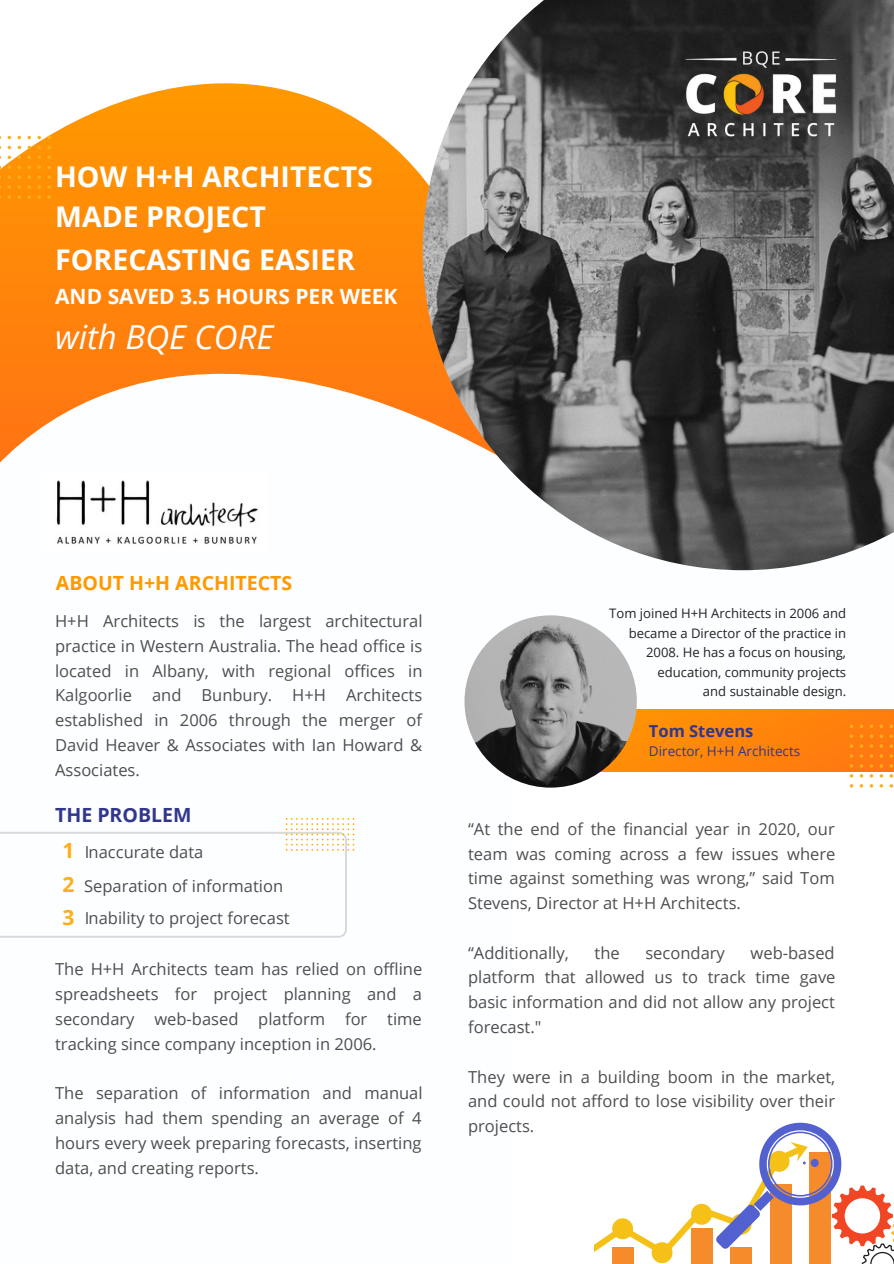
<style>
.page{position:relative;width:894px;height:1264px;background:#fff}
.page>*{position:absolute;margin:0;border:0;box-sizing:border-box;transform-origin:0 0}
.t1{font:italic 33px "Open Sans";color:#fcfeff}
.t2{font:700 28.5px/42.8px "Open Sans";color:#fcfeff}
.t3{font:700 21px "Open Sans";color:#fcfeff}
.t4{font:700 21px "Open Sans";color:#fcaf18}
.t5{font:700 19.5px "Open Sans";color:#f90}
.t6{font:700 19.5px "Open Sans";color:#32368d}
.t7{font:16.5px/24.8px "Open Sans";color:#222;text-align:justify}
.t8{font:700 16.5px "Open Sans";color:#32368d}
.t9{font:13.5px "Open Sans";color:#32368d}
.t10{font:13.05px "Open Sans";color:#222}
</style>
<div class="page">
<svg style="left:0;top:83px;width:422px;height:153px;fill:#ff9205"></svg>
<svg style="left:0;top:236px;width:422px;height:227px;fill:#ff860d"></svg>
<img style="left:422px;top:0;width:471px;height:570px">
<img style="left:681px;top:48px;width:158px;height:94px">
<img style="left:56px;top:480px;width:202px;height:64px">
<svg style="left:567px;top:709px;width:326px;height:217px;background:#fe840b"></svg>
<div style="left:514px;top:772px;width:379px;height:491px;background:#fff"></div>
<img style="left:464px;top:615px;width:172px;height:172px;border-radius:50%">
<svg style="left:27px;top:136px;width:4px;height:3px"></svg>
<svg style="left:37px;top:136px;width:4px;height:3px"></svg>
<svg style="left:47px;top:136px;width:4px;height:3px"></svg>
<svg style="left:27px;top:146px;width:4px;height:3px"></svg>
<svg style="left:37px;top:146px;width:4px;height:3px"></svg>
<svg style="left:47px;top:146px;width:4px;height:3px"></svg>
<svg style="left:27px;top:156px;width:4px;height:3px"></svg>
<svg style="left:37px;top:156px;width:4px;height:3px"></svg>
<svg style="left:47px;top:156px;width:4px;height:3px"></svg>
<svg style="left:8px;top:165px;width:3px;height:4px"></svg>
<svg style="left:18px;top:165px;width:3px;height:4px"></svg>
<svg style="left:27px;top:165px;width:4px;height:4px"></svg>
<svg style="left:37px;top:165px;width:4px;height:4px"></svg>
<svg style="left:47px;top:165px;width:4px;height:4px"></svg>
<svg style="left:8px;top:175px;width:3px;height:4px"></svg>
<svg style="left:18px;top:175px;width:3px;height:4px"></svg>
<svg style="left:27px;top:175px;width:4px;height:4px"></svg>
<svg style="left:37px;top:175px;width:4px;height:4px"></svg>
<svg style="left:47px;top:175px;width:4px;height:4px"></svg>
<svg style="left:8px;top:185px;width:3px;height:4px"></svg>
<svg style="left:18px;top:185px;width:3px;height:4px"></svg>
<svg style="left:27px;top:185px;width:4px;height:4px"></svg>
<svg style="left:37px;top:185px;width:4px;height:4px"></svg>
<svg style="left:47px;top:185px;width:4px;height:4px"></svg>
<svg style="left:8px;top:195px;width:3px;height:4px"></svg>
<svg style="left:18px;top:195px;width:3px;height:4px"></svg>
<svg style="left:27px;top:195px;width:4px;height:4px"></svg>
<svg style="left:37px;top:195px;width:4px;height:4px"></svg>
<svg style="left:47px;top:195px;width:4px;height:4px"></svg>
<svg style="left:594px;top:1122px;width:299px;height:141px"></svg>
<svg style="left:0;top:818px;width:354px;height:119px"></svg>
<p class="t2" style="left:55px;top:154px;width:319px">HOW H+H ARCHITECTS</p>
<p class="t2" style="left:55px;top:195px;width:301px">MADE PROJECT<br>FORECASTING EASIER</p>
<p class="t3" style="left:55px;top:281px;width:344px">AND SAVED 3.5 HOURS PER WEEK</p>
<p class="t1" style="left:55px;top:314px;width:220px">with BQE CORE</p>
<p class="t5" style="left:56px;top:569px;width:238px">ABOUT H+H ARCHITECTS</p>
<p class="t7" style="left:55px;top:608px;width:369px">H+H Architects is the largest architectural practice in Western Australia. The head office is located in Albany, with regional offices in Kalgoorlie and Bunbury. H+H Architects established in 2006 through the merger of David Heaver &amp; Associates with Ian Howard &amp; Associates.</p>
<p class="t6" style="left:55px;top:800px;width:138px">THE PROBLEM</p>
<p class="t4" style="left:63px;top:835px;width:13px">1</p>
<p class="t4" style="left:63px;top:869px;width:13px">2</p>
<p class="t4" style="left:63px;top:902px;width:13px">3</p>
<p class="t7" style="left:84px;top:834px;width:200px;line-height:34.2px">Inaccurate data<br>Separation of information</p>
<p class="t7" style="left:84px;top:905px;width:207px">Inability to project forecast</p>
<p class="t7" style="left:55px;top:956px;width:368px">The H+H Architects team has relied on offline spreadsheets for project planning and a secondary web-based platform for time tracking since company inception in 2006.</p>
<p class="t7" style="left:55px;top:1080px;width:369px">The separation of information and manual analysis had them spending an average of 4 hours every week preparing forecasts, inserting data, and creating reports.</p>
<p class="t10" style="left:609px;top:604px;width:238px">Tom joined H+H Architects in 2006 and</p>
<p class="t10" style="left:628px;top:623px;width:219px">became a Director of the practice in</p>
<p class="t10" style="left:646px;top:643px;width:201px">2008. He has a focus on housing,</p>
<p class="t10" style="left:657px;top:663px;width:190px">education, community projects</p>
<p class="t10" style="left:702px;top:682px;width:145px">and sustainable design.</p>
<p class="t8" style="left:648px;top:719px;width:106px">Tom Stevens</p>
<p class="t9" style="left:648px;top:741px;width:153px">Director, H+H Architects</p>
<p class="t7" style="left:468px;top:816px;width:369px">“At the end of the financial year in 2020, our team was coming across a few issues where time against something was wrong,” said Tom Stevens, Director at H+H Architects.</p>
<p class="t7" style="left:468px;top:939px;width:102px">“Additionally,</p>
<p class="t7" style="left:594px;top:939px;width:27px">the</p>
<p class="t7" style="left:645px;top:939px;width:81px">secondary</p>
<p class="t7" style="left:468px;top:939px;width:369px;text-indent:282px">web-based platform that allowed us to track time gave basic information and did not allow any project forecast."</p>
<p class="t7" style="left:468px;top:1063px;width:368px">They were in a building boom in the market, and could not afford to lose visibility over their projects.</p>
</div>
